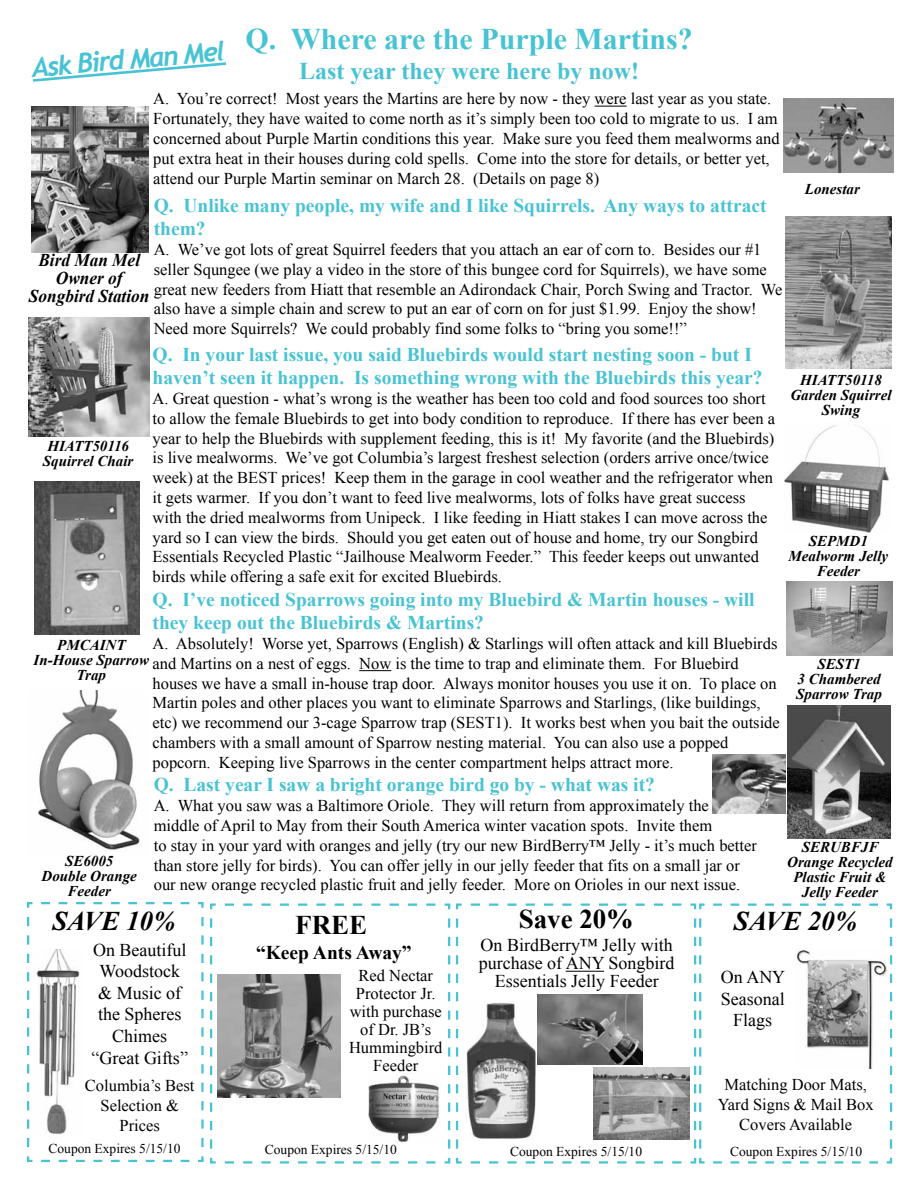
<style>
.page{position:relative;width:918px;height:1188px;background:#fff}
.page>*{position:absolute;margin:0;border:0;box-sizing:border-box;transform-origin:0 0}
.t1{font:700 30px "Times New Roman";color:#47c3d3}
.t2{font:italic 700 27px "Times New Roman";color:#000}
.t3{font:italic 700 27px "Trebuchet";color:#47c3d3}
.t4{font:700 27px "Times New Roman";color:#000}
.t5{font:700 24px "Times New Roman";color:#47c3d3}
.t6{font:700 19.5px/23.4px "Times New Roman";color:#47c3d3}
.t7{font:700 19.5px "Times New Roman";color:#000}
.t8{font:18px/21.6px "Times New Roman";color:#000;text-align:center}
.t9{font:italic 700 18px/18px "Times New Roman";color:#000;text-align:center;scale:.96 1}
.t10{font:16.5px/19.8px "Times New Roman";color:#000}
.t11{font:italic 700 15px/15px "Times New Roman";color:#000;text-align:center}
.t12{font:13.5px "Times New Roman";color:#000}
</style>
<div class="page">
<svg style="left:455px;top:903px;width:242px;height:261px"></svg>
<svg style="left:27px;top:902px;width:177px;height:261px"></svg>
<svg style="left:210px;top:903px;width:241px;height:261px"></svg>
<svg style="left:694px;top:914px;width:3px;height:239px"></svg>
<svg style="left:699px;top:903px;width:194px;height:261px"></svg>
<svg style="left:33px;top:62px;width:193px;height:20px"></svg>
<img style="left:32px;top:106px;width:116px;height:147px">
<hr style="left:595px;top:106px;width:32px;height:1px;background:#000">
<hr style="left:359px;top:670px;width:32px;height:1px;background:#000">
<hr style="left:566px;top:971px;width:38px;height:1px;background:#000">
<img style="left:33px;top:950px;width:49px;height:188px">
<img style="left:368px;top:1074px;width:72px;height:68px">
<img style="left:218px;top:974px;width:122px;height:123px">
<img style="left:465px;top:1001px;width:72px;height:138px">
<img style="left:537px;top:994px;width:105px;height:70px">
<img style="left:37px;top:691px;width:103px;height:159px">
<img style="left:28px;top:318px;width:121px;height:119px">
<img style="left:787px;top:706px;width:104px;height:133px">
<img style="left:787px;top:581px;width:106px;height:75px">
<img style="left:783px;top:99px;width:111px;height:74px">
<img style="left:35px;top:481px;width:104px;height:154px">
<img style="left:594px;top:1067px;width:95px;height:73px">
<img style="left:784px;top:425px;width:105px;height:108px">
<img style="left:713px;top:755px;width:73px;height:58px">
<img style="left:786px;top:217px;width:105px;height:152px">
<img style="left:795px;top:948px;width:94px;height:121px">
<h2 class="t3" style="left:31px;top:52px;width:195px;rotate:-5deg">Ask Bird Man Mel</h2>
<h1 class="t1" style="left:245px;top:21px;width:449px">Q. Where are the Purple Martins?</h1>
<h3 class="t5" style="left:299px;top:57px;width:341px">Last year they were here by now!</h3>
<p class="t10" style="left:153px;top:89px;width:628px">A. You’re correct! Most years the Martins are here by now - they were last year as you state.<br>Fortunately, they have waited to come north as it’s simply been too cold to migrate to us. I am concerned about Purple Martin conditions this year. Make sure you feed them mealworms and put extra heat in their houses during cold spells. Come into the store for details, or better yet, attend our Purple Martin seminar on March 28. (Details on page 8)</p>
<p class="t6" style="left:154px;top:193px;width:614px">Q. Unlike many people, my wife and I like Squirrels. Any ways to attract them?</p>
<p class="t10" style="left:154px;top:239px;width:630px">A. We’ve got lots of great Squirrel feeders that you attach an ear of corn to. Besides our #1 seller Squngee (we play a video in the store of this bungee cord for Squirrels), we have some great new feeders from Hiatt that resemble an Adirondack Chair, Porch Swing and Tractor. We also have a simple chain and screw to put an ear of corn on for just $1.99. Enjoy the show!<br>Need more Squirrels? We could probably find some folks to “bring you some!!”</p>
<p class="t9" style="left:29px;top:251px;width:127px">Bird Man Mel<br>Owner of<br>Songbird Station</p>
<p class="t11" style="left:805px;top:182px;width:57px">Lonestar</p>
<p class="t6" style="left:153px;top:342px;width:612px">Q. In your last issue, you said Bluebirds would start nesting soon - but I haven’t seen it happen. Is something wrong with the Bluebirds this year?</p>
<p class="t10" style="left:153px;top:388px;width:624px">A. Great question - what’s wrong is the weather has been too cold and food sources too short to allow the female Bluebirds to get into body condition to reproduce. If there has ever been a year to help the Bluebirds with supplement feeding, this is it! My favorite (and the Bluebirds) is live mealworms. We’ve got Columbia’s largest freshest selection (orders arrive once/twice week) at the BEST prices! Keep them in the garage in cool weather and the refrigerator when it gets warmer. If you don’t want to feed live mealworms, lots of folks have great success with the dried mealworms from Unipeck. I like feeding in Hiatt stakes I can move across the yard so I can view the birds. Should you get eaten out of house and home, try our Songbird Essentials Recycled Plastic “Jailhouse Mealworm Feeder.” This feeder keeps out unwanted birds while offering a safe exit for excited Bluebirds.</p>
<p class="t6" style="left:153px;top:587px;width:604px">Q. I’ve noticed Sparrows going into my Bluebird &amp; Martin houses - will they keep out the Bluebirds &amp; Martins?</p>
<p class="t10" style="left:153px;top:633px;width:629px">A. Absolutely! Worse yet, Sparrows (English) &amp; Starlings will often attack and kill Bluebirds and Martins on a nest of eggs. Now is the time to trap and eliminate them. For Bluebird houses we have a small in-house trap door. Always monitor houses you use it on. To place on Martin poles and other places you want to eliminate Sparrows and Starlings, (like buildings, etc) we recommend our 3-cage Sparrow trap (SEST1). It works best when you bait the outside chambers with a small amount of Sparrow nesting material. You can also use a popped popcorn. Keeping live Sparrows in the center compartment helps attract more.</p>
<p class="t6" style="left:154px;top:773px;width:503px">Q. Last year I saw a bright orange bird go by - what was it?</p>
<p class="t10" style="left:154px;top:796px;width:605px">A. What you saw was a Baltimore Oriole. They will return from approximately the middle of April to May from their South America winter vacation spots. Invite them<br>to stay in your yard with oranges and jelly (try our new BirdBerry™ Jelly - it’s much better than store jelly for birds). You can offer jelly in our jelly feeder that fits on a small jar or our new orange recycled plastic fruit and jelly feeder. More on Orioles in our next issue.</p>
<p class="t11" style="left:43px;top:438px;width:92px;text-align:left">HIATT50116<br>Squirrel Chair</p>
<p class="t11" style="left:34px;top:637px;width:117px">PMCAINT<br>In-House Sparrow<br>Trap</p>
<p class="t11" style="left:42px;top:853px;width:97px">SE6005<br>Double Orange<br>Feeder</p>
<p class="t11" style="left:790px;top:372px;width:103px">HIATT50118<br>Garden Squirrel<br>Swing</p>
<p class="t11" style="left:789px;top:533px;width:101px">SEPMD1<br>Mealworm Jelly<br>Feeder</p>
<p class="t11" style="left:796px;top:656px;width:87px">SEST1<br>3 Chambered<br>Sparrow Trap</p>
<p class="t11" style="left:787px;top:840px;width:107px">SERUBFJF<br>Orange Recycled<br>Plastic Fruit &amp;<br>Jelly Feeder</p>
<h2 class="t2" style="left:52px;top:906px;width:125px">SAVE 10%</h2>
<p class="t8" style="left:92px;top:939px;width:98px">On Beautiful<br>Woodstock &amp; Music of the Spheres<br>Chimes “Great Gifts”</p>
<h2 class="t4" style="left:295px;top:909px;width:74px">FREE</h2>
<p class="t10" style="left:349px;top:966px;width:95px;line-height:18px;text-align:center">Red Nectar<br>Protector Jr. with purchase of Dr. JB’s<br>Hummingbird<br>Feeder</p>
<p class="t7" style="left:256px;top:941px;width:157px">“Keep Ants Away”</p>
<h2 class="t4" style="left:519px;top:903px;width:116px">Save 20%</h2>
<p class="t8" style="left:479px;top:936px;width:197px;line-height:18px">On BirdBerry™ Jelly with purchase of ANY Songbird<br>Essentials Jelly Feeder</p>
<h2 class="t2" style="left:734px;top:906px;width:125px">SAVE 20%</h2>
<p class="t8" style="left:721px;top:966px;width:66px">On ANY<br>Seasonal<br>Flags</p>
<p class="t10" style="left:85px;top:1075px;width:111px;text-align:center">Columbia’s Best<br>Selection &amp;<br>Prices</p>
<p class="t10" style="left:718px;top:1075px;width:158px;text-align:center">Matching Door Mats,<br>Yard Signs &amp; Mail Box<br>Covers Available</p>
<p class="t12" style="left:49px;top:1140px;width:134px">Coupon Expires 5/15/10</p>
<p class="t12" style="left:265px;top:1142px;width:134px">Coupon Expires 5/15/10</p>
<p class="t12" style="left:510px;top:1144px;width:134px">Coupon Expires 5/15/10</p>
<p class="t12" style="left:730px;top:1143px;width:134px">Coupon Expires 5/15/10</p>
</div>
